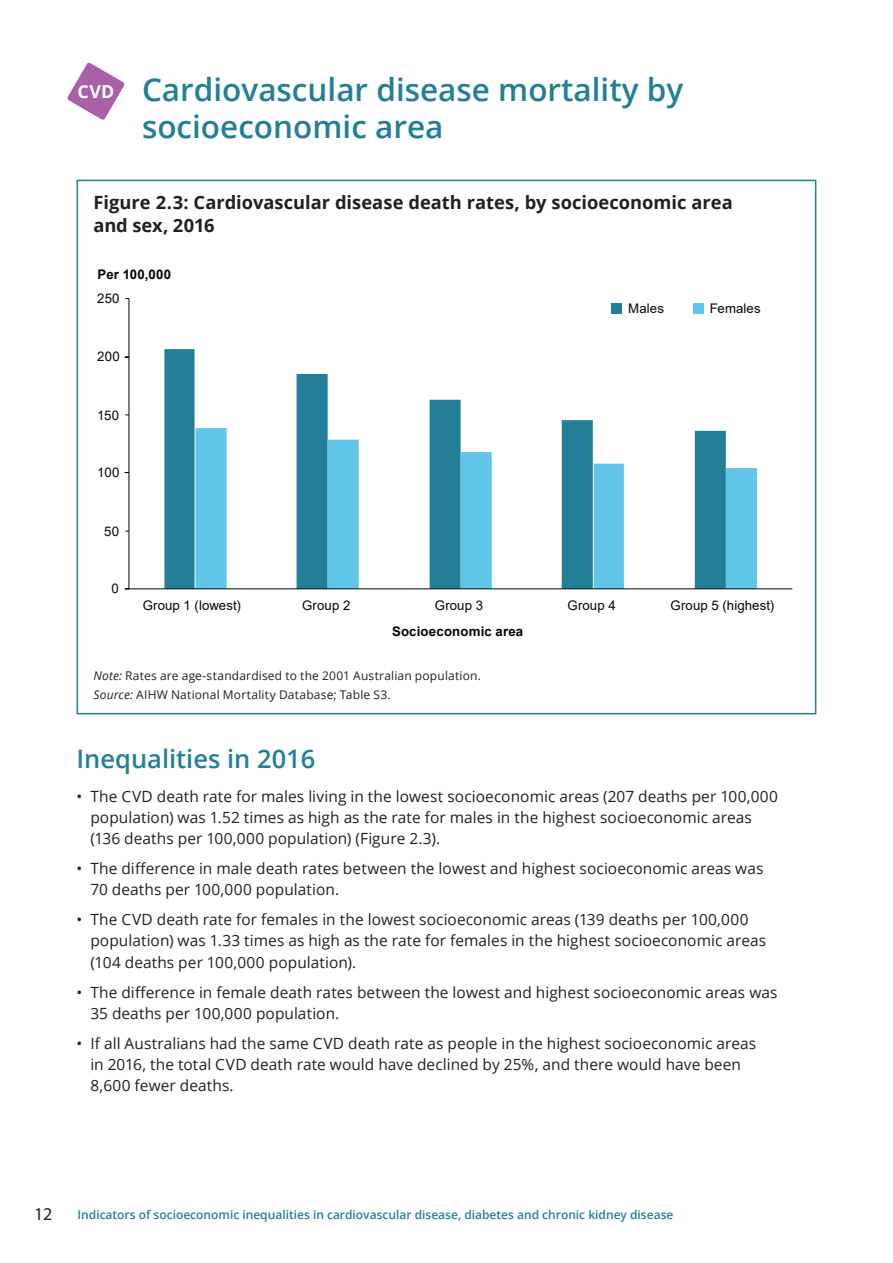
<style>
.page{position:relative;width:893px;height:1263px;background:#fff}
.page>*{position:absolute;margin:0;border:0;box-sizing:border-box;transform-origin:0 0}
.t1{font:600 31.5px/37.8px "Open Sans";color:#237f97}
.t2{font:600 25.5px "Open Sans";color:#237f97}
.t3{font:700 18.3px/23.2px "Open Sans";color:#231f20}
.t4{font:18px "Myriad Pro";color:#231f20}
.Head_4_-_10_8{font:700 17.85px "Open Sans";color:#fff}
.t5{font:15.45px/21.3px "Open Sans";letter-spacing:.005em;color:#231f20}
.t6{font:13.2px "Arial";letter-spacing:.01em;color:#050504}
.t7{font:700 13.2px "Arial";letter-spacing:.015em;color:#050504}
.t8{font:12px/18.6px "Open Sans";letter-spacing:.015em;color:#231f20}
.t9{font:600 12px "Open Sans";color:#237f97}
.s1{font-style:italic}
</style>
<div class="page">
<svg style="left:67px;top:62px;width:58px;height:58px"></svg>
<svg style="left:164px;top:349px;width:429px;height:239px"></svg>
<svg style="left:195px;top:428px;width:562px;height:160px"></svg>
<hr style="left:129px;top:299px;width:1px;height:290px;background:#050504">
<hr style="left:129px;top:588px;width:663px;height:1px;background:#050504">
<div style="left:611px;top:303px;width:11px;height:11px;background:#237f97"></div>
<div style="left:693px;top:303px;width:11px;height:11px;background:#60c6e7"></div>
<p class="Head_4_-_10_8" style="left:77px;top:79px;width:39px">CVD</p>
<p class="t1" style="left:142px;top:70px;width:543px">Cardiovascular disease mortality by socioeconomic area</p>
<p class="t3" style="left:94px;top:190px;width:641px">Figure 2.3: Cardiovascular disease death rates, by socioeconomic area and sex, 2016</p>
<p class="t7" style="left:98px;top:265px;width:75px">Per 100,000</p>
<p class="t6" style="left:97px;top:289px;width:24px">250</p>
<p class="t6" style="left:97px;top:347px;width:24px">200</p>
<p class="t6" style="left:97px;top:406px;width:23px">150</p>
<p class="t6" style="left:97px;top:463px;width:24px">100</p>
<p class="t6" style="left:104px;top:522px;width:16px">50</p>
<p class="t6" style="left:112px;top:579px;width:9px">0</p>
<p class="t6" style="left:628px;top:300px;width:37px">Males</p>
<p class="t6" style="left:710px;top:300px;width:52px">Females</p>
<p class="t6" style="left:143px;top:596px;width:100px">Group 1 (lowest)</p>
<p class="t6" style="left:302px;top:596px;width:50px">Group 2</p>
<p class="t6" style="left:435px;top:596px;width:50px">Group 3</p>
<p class="t6" style="left:567px;top:596px;width:50px">Group 4</p>
<p class="t6" style="left:671px;top:596px;width:105px">Group 5 (highest)</p>
<p class="t7" style="left:392px;top:622px;width:133px">Socioeconomic area</p>
<p class="t8" style="left:94px;top:666px;width:389px"><span class="s1">Note:</span> Rates are age-standardised to the 2001 Australian population.<br><span class="s1">Source:</span> AIHW National Mortality Database; Table S3.</p>
<p class="t2" style="left:77px;top:742px;width:240px">Inequalities in 2016</p>
<p class="t5" style="left:90px;top:785px;width:689px;text-indent:-14px">• The CVD death rate for males living in the lowest socioeconomic areas (207 deaths per 100,000 population) was 1.52 times as high as the rate for males in the highest socioeconomic areas (136 deaths per 100,000 population) (Figure 2.3).</p>
<p class="t5" style="left:90px;top:857px;width:674px;text-indent:-14px">• The difference in male death rates between the lowest and highest socioeconomic areas was<br>70 deaths per 100,000 population.</p>
<p class="t5" style="left:90px;top:908px;width:677px;text-indent:-14px">• The CVD death rate for females in the lowest socioeconomic areas (139 deaths per 100,000 population) was 1.33 times as high as the rate for females in the highest socioeconomic areas (104 deaths per 100,000 population).</p>
<p class="t5" style="left:90px;top:981px;width:688px;text-indent:-14px">• The difference in female death rates between the lowest and highest socioeconomic areas was<br>35 deaths per 100,000 population.</p>
<p class="t5" style="left:90px;top:1032px;width:667px;text-indent:-14px">• If all Australians had the same CVD death rate as people in the highest socioeconomic areas in 2016, the total CVD death rate would have declined by 25%, and there would have been<br>8,600 fewer deaths.</p>
<p class="t4" style="left:34px;top:1203px;width:20px">12</p>
<p class="t9" style="left:78px;top:1206px;width:597px">Indicators of socioeconomic inequalities in cardiovascular disease, diabetes and chronic kidney disease</p>
</div>
